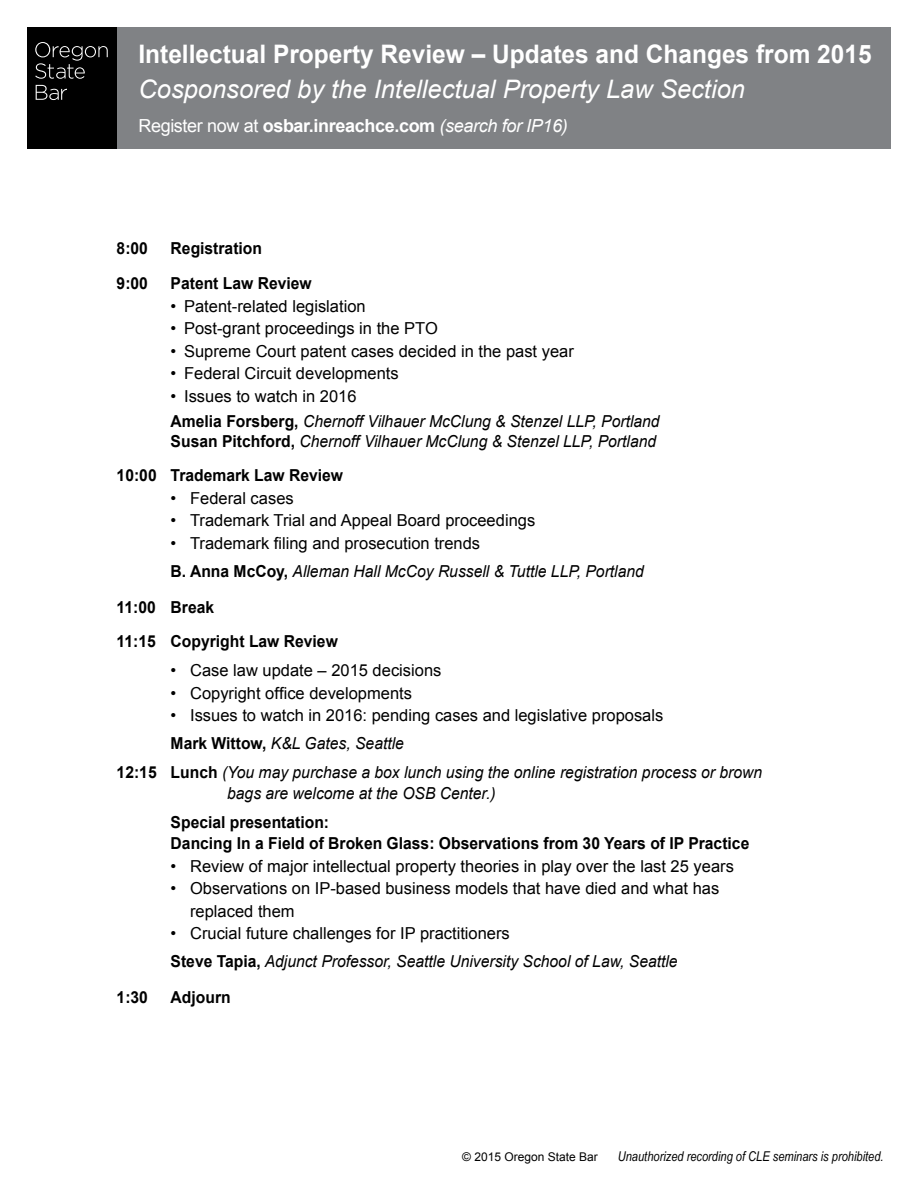
<style>
.page{position:relative;width:918px;height:1188px;background:#fff}
.page>*{position:absolute;margin:0;border:0;box-sizing:border-box;transform-origin:0 0}
.t1{font:700 25.5px/34.5px "Arial";color:#fff;scale:.96 1}
.t2{font:700 18px "Arial";letter-spacing:-.02em;color:#fff}
.t3{font:16.5px/22.5px "Arial";color:#000}
.Upcoming_seminar_box{font:italic 16.5px/19.5px "Arial";color:#000;scale:.95 1}
.Upcoming_seminar_box-2{font:700 16.5px/21px "Arial";color:#000;scale:.95 1}
.Names_and_unbulleted{font:italic 13.5px "Arial Narrow";color:#000}
.Names_and_unbulleted-2{font:12px "Arial";color:#000}
.s1{font-weight:400;font-style:italic}
.s2{font-weight:400}
.s3{font-weight:700;font-style:normal}
</style>
<div class="page">
<div style="left:104px;top:27px;width:787px;height:122px;background:#808285"></div>
<div style="left:27px;top:27px;width:89px;height:122px;background:#000"></div>
<svg style="left:35px;top:42px;width:73px;height:37px"></svg>
<svg style="left:36px;top:85px;width:31px;height:15px"></svg>
<p class="t1" style="left:138px;top:38px;width:765px">Intellectual Property Review – Updates and Changes from 2015<br><span class="s1">Cosponsored by the Intellectual Property Law Section</span></p>
<p class="t2" style="left:138px;top:114px;width:431px"><span class="s2">Register now at</span> osbar.inreachce.com <span class="s1">(search for IP16)</span></p>
<p class="Upcoming_seminar_box-2" style="left:117px;top:238px;width:35px">8:00</p>
<p class="Upcoming_seminar_box-2" style="left:171px;top:238px;width:98px">Registration</p>
<p class="Upcoming_seminar_box-2" style="left:117px;top:274px;width:35px">9:00</p>
<p class="Upcoming_seminar_box-2" style="left:171px;top:274px;width:150px">Patent Law Review</p>
<p class="t3" style="left:171px;top:295px;width:197px">• Patent-related legislation</p>
<p class="t3" style="left:171px;top:318px;width:269px">• Post-grant proceedings in the PTO</p>
<p class="t3" style="left:171px;top:340px;width:405px">• Supreme Court patent cases decided in the past year</p>
<p class="t3" style="left:171px;top:363px;width:230px">• Federal Circuit developments</p>
<p class="t3" style="left:171px;top:385px;width:187px">• Issues to watch in 2016</p>
<p class="Upcoming_seminar_box" style="left:171px;top:412px;width:516px"><span class="s3">Amelia Forsberg,</span> Chernoff Vilhauer McClung &amp; Stenzel LLP, Portland<br><span class="s3">Susan Pitchford,</span> Chernoff Vilhauer McClung &amp; Stenzel LLP, Portland</p>
<p class="Upcoming_seminar_box-2" style="left:117px;top:466px;width:240px">10:00 Trademark Law Review</p>
<p class="t3" style="left:171px;top:487px;width:125px">• Federal cases</p>
<p class="t3" style="left:171px;top:510px;width:366px">• Trademark Trial and Appeal Board proceedings</p>
<p class="t3" style="left:171px;top:532px;width:311px">• Trademark filing and prosecution trends</p>
<p class="Upcoming_seminar_box" style="left:171px;top:561px;width:500px"><span class="s3">B. Anna McCoy,</span> Alleman Hall McCoy Russell &amp; Tuttle LLP, Portland</p>
<p class="Upcoming_seminar_box-2" style="left:117px;top:597px;width:104px">11:00 Break</p>
<p class="Upcoming_seminar_box-2" style="left:117px;top:631px;width:234px">11:15 Copyright Law Review</p>
<p class="t3" style="left:171px;top:659px;width:272px">• Case law update – 2015 decisions</p>
<p class="t3" style="left:171px;top:682px;width:243px">• Copyright office developments</p>
<p class="t3" style="left:171px;top:704px;width:494px">• Issues to watch in 2016: pending cases and legislative proposals</p>
<p class="Upcoming_seminar_box" style="left:171px;top:734px;width:247px"><span class="s3">Mark Wittow,</span> K&amp;L Gates, Seattle</p>
<p class="Upcoming_seminar_box" style="left:227px;top:762px;width:565px;line-height:21px;text-indent:-111px"><span class="s3">12:15 Lunch</span> (You may purchase a box lunch using the online registration process or brown bags are welcome at the OSB Center.)</p>
<p class="Upcoming_seminar_box-2" style="left:171px;top:812px;width:611px">Special presentation:<br>Dancing In a Field of Broken Glass: Observations from 30 Years of IP Practice</p>
<p class="t3" style="left:171px;top:855px;width:565px">• Review of major intellectual property theories in play over the last 25 years</p>
<p class="t3" style="left:190px;top:877px;width:531px;text-indent:-20px">• Observations on IP-based business models that have died and what has replaced them</p>
<p class="t3" style="left:171px;top:922px;width:341px">• Crucial future challenges for IP practitioners</p>
<p class="Upcoming_seminar_box" style="left:171px;top:952px;width:535px"><span class="s3">Steve Tapia,</span> Adjunct Professor, Seattle University School of Law, Seattle</p>
<p class="Upcoming_seminar_box-2" style="left:117px;top:987px;width:35px">1:30</p>
<p class="Upcoming_seminar_box-2" style="left:171px;top:987px;width:65px">Adjourn</p>
<p class="Names_and_unbulleted-2" style="left:462px;top:1149px;width:137px">© 2015 Oregon State Bar</p>
<p class="Names_and_unbulleted" style="left:618px;top:1147px;width:267px">Unauthorized recording of CLE seminars is prohibited.</p>
</div>
